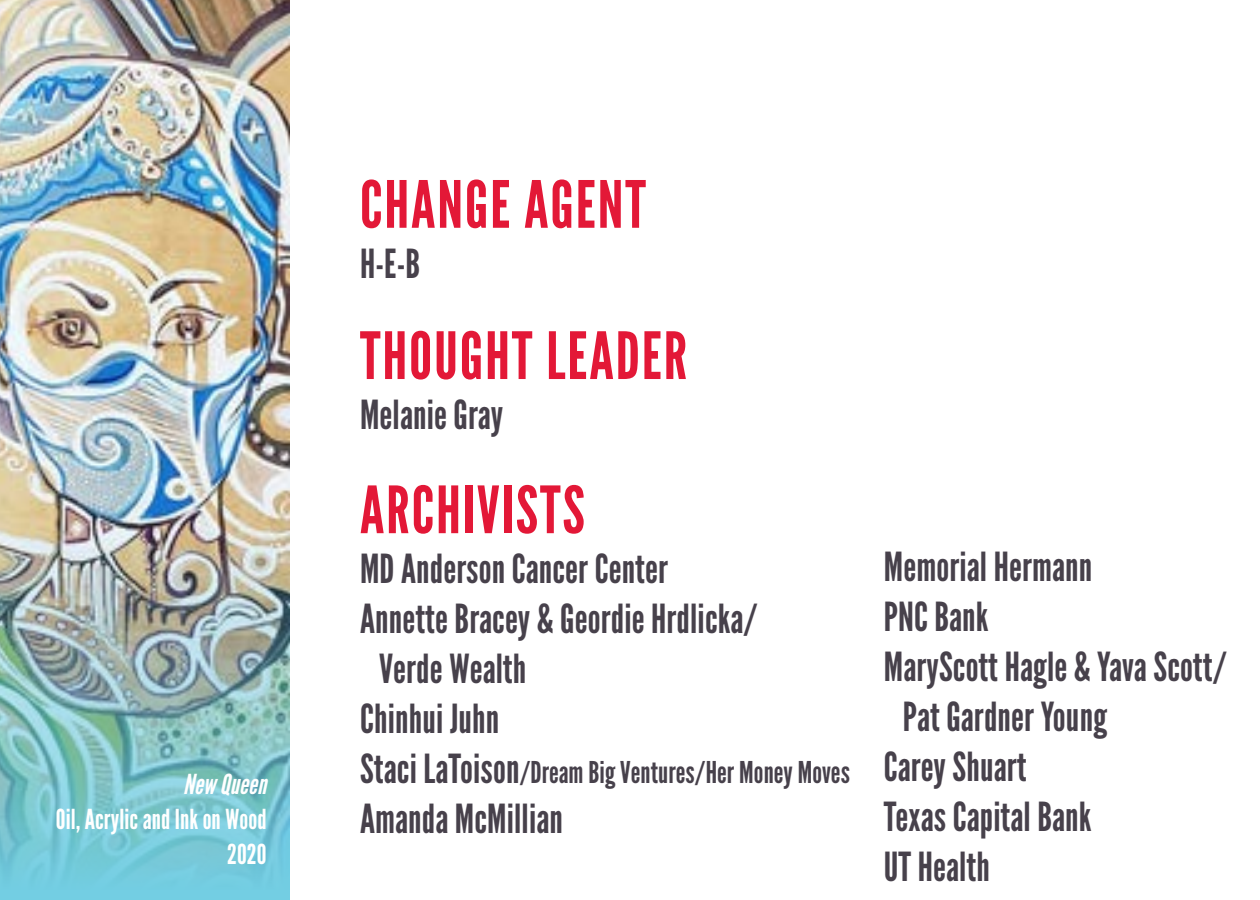
<style>
.page{position:relative;width:1260px;height:900px;background:#fff}
.page>*{position:absolute;margin:0;border:0;box-sizing:border-box;transform-origin:0 0}
.t1{font:65px "League Gothic";letter-spacing:.03em;color:#e31837}
.t2{font:40px "League Gothic";letter-spacing:.005em;color:#47414b}
.t3{font:30px "League Gothic";letter-spacing:.005em;color:#47414b}
.t4{font:27.5px/35px "League Gothic";letter-spacing:.005em;color:#fff;text-align:right}
.t5{font:italic 27.5px "League Gothic";letter-spacing:.005em;color:#fff}
.s1{font-size:40px}
</style>
<div class="page">
<img style="left:0;top:0;width:290px;height:491px">
<img style="left:0;top:491px;width:290px;height:409px">
<p class="t5" style="left:183px;top:768px;width:85px">New Queen</p>
<p class="t4" style="left:56px;top:802px;width:212px">Oil, Acrylic and Ink on Wood<br>2020</p>
<h1 class="t1" style="left:360px;top:166px;width:287px">CHANGE AGENT</h1>
<p class="t2" style="left:360px;top:240px;width:62px">H-E-B</p>
<h1 class="t1" style="left:360px;top:317px;width:329px">THOUGHT LEADER</h1>
<p class="t2" style="left:360px;top:391px;width:145px">Melanie Gray</p>
<h1 class="t1" style="left:360px;top:471px;width:226px">ARCHIVISTS</h1>
<p class="t2" style="left:360px;top:545px;width:310px">MD Anderson Cancer Center</p>
<p class="t2" style="left:360px;top:595px;width:399px">Annette Bracey &amp; Geordie Hrdlicka/</p>
<p class="t2" style="left:379px;top:645px;width:149px">Verde Wealth</p>
<p class="t2" style="left:360px;top:695px;width:141px">Chinhui Juhn</p>
<p class="t3" style="left:360px;top:755px;width:491px"><span class="s1">Staci LaToison</span>/Dream Big Ventures/Her Money Moves</p>
<p class="t2" style="left:360px;top:795px;width:205px">Amanda McMillian</p>
<p class="t2" style="left:884px;top:543px;width:210px">Memorial Hermann</p>
<p class="t2" style="left:884px;top:593px;width:106px">PNC Bank</p>
<p class="t2" style="left:884px;top:643px;width:345px">MaryScott Hagle &amp; Yava Scott/</p>
<p class="t2" style="left:903px;top:693px;width:206px">Pat Gardner Young</p>
<p class="t2" style="left:884px;top:743px;width:144px">Carey Shuart</p>
<p class="t2" style="left:884px;top:793px;width:209px">Texas Capital Bank</p>
<p class="t2" style="left:884px;top:843px;width:108px">UT Health</p>
</div>
